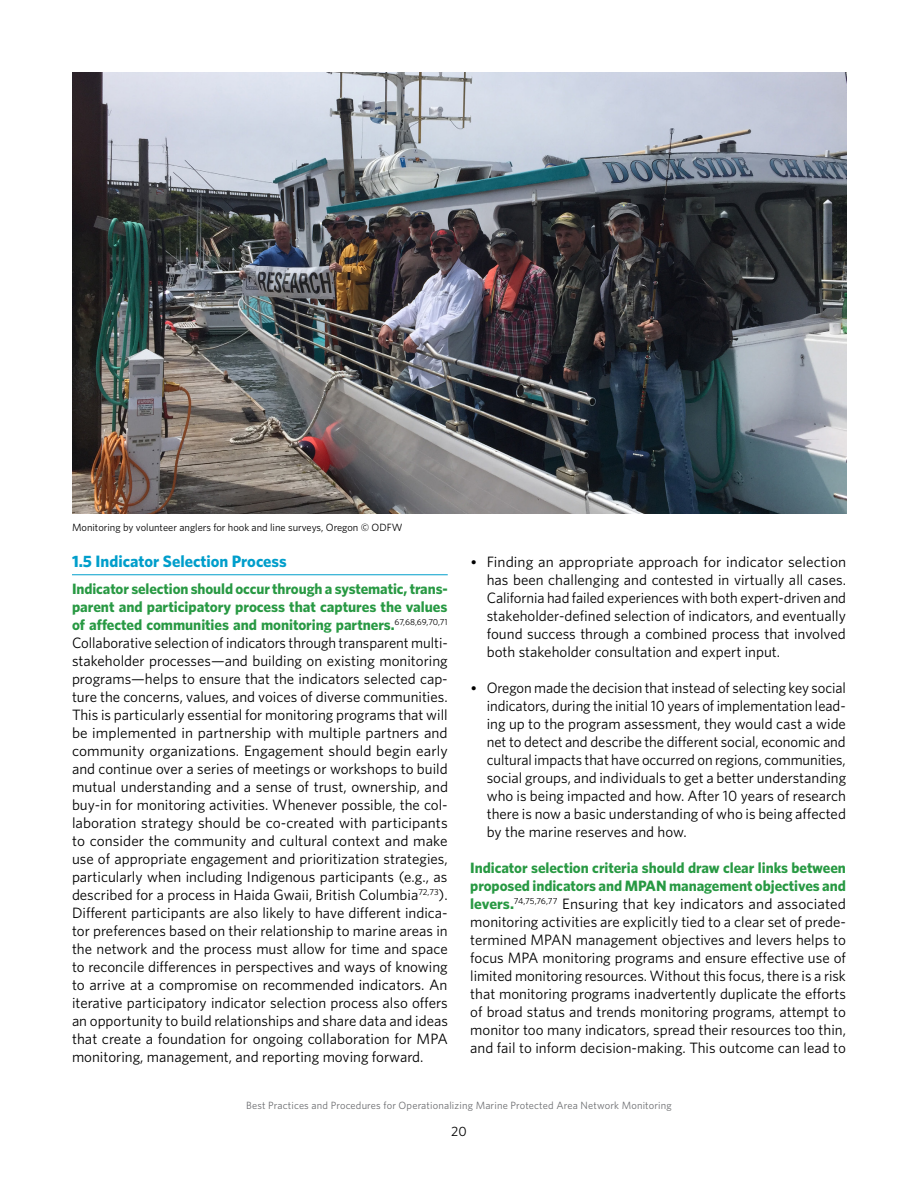
<style>
.page{position:relative;width:918px;height:1188px;background:#fff}
.page>*{position:absolute;margin:0;border:0;box-sizing:border-box;transform-origin:0 0}
.t1{font:700 16.5px "Whitney";color:#009ecb}
.t2{font:15px/18px "Whitney";color:#000;text-align:justify}
.t3{font:13.5px "Whitney";color:#000}
.t4{font:10.5px "Whitney";letter-spacing:.015em;color:#6d6e71}
.t5{font:10.5px "Whitney";color:#000}
.s1{font-weight:700;color:#289943}
.s2{font-family:"Chronicle Text G2"}
</style>
<div class="page">
<hr style="left:72px;top:574px;width:376px;height:1px;background:#009ecb">
<img style="left:72px;top:72px;width:774px;height:442px">
<p class="t5" style="left:72px;top:520px;width:332px">Monitoring by volunteer anglers for hook and line surveys, Oregon © ODFW</p>
<p class="t1" style="left:72px;top:550px;width:216px">1.5 Indicator Selection Process</p>
<p class="t2" style="left:72px;top:579px;width:378px"><span class="s1">Indicator selection should occur through a systematic, trans&shy;parent and participatory process that captures the values of affected communities and monitoring partners.</span><sup>67,68,69,70,71<br></sup>Collaborative selection of indicators through transparent multi&shy;stakeholder processes—and building on existing monitoring programs—helps to ensure that the indicators selected cap&shy;ture the concerns, values, and voices of diverse communities.<br>This is particularly essential for monitoring programs that will be implemented in partnership with multiple partners and community organizations. Engagement should begin early and continue over a series of meetings or workshops to build mutual understanding and a sense of trust, ownership, and buy-in for monitoring activities. Whenever possible, the col&shy;laboration strategy should be co-created with participants to consider the community and cultural context and make use of appropriate engagement and prioritization strategies, particularly when including Indigenous participants (e.g., as described for a process in Haida Gwaii, British Columbia<sup>72,73</sup>).<br>Different participants are also likely to have different indica&shy;tor preferences based on their relationship to marine areas in the network and the process must allow for time and space to reconcile differences in perspectives and ways of knowing to arrive at a compromise on recommended indicators. An iterative participatory indicator selection process also offers an opportunity to build relationships and share data and ideas that create a foundation for ongoing collaboration for MPA monitoring, management, and reporting moving forward.</p>
<p class="t2" style="left:487px;top:552px;width:361px;text-indent:-16px"><span class="s2">•</span> Finding an appropriate approach for indicator selection has been challenging and contested in virtually all cases.<br>California had failed experiences with both expert-driven and stakeholder-defined selection of indicators, and eventually found success through a combined process that involved both stakeholder consultation and expert input.</p>
<p class="t2" style="left:487px;top:678px;width:361px;text-indent:-16px"><span class="s2">•</span> Oregon made the decision that instead of selecting key social indicators, during the initial 10 years of implementation lead&shy;ing up to the program assessment, they would cast a wide net to detect and describe the different social, economic and cultural impacts that have occurred on regions, communities, social groups, and individuals to get a better understanding who is being impacted and how. After 10 years of research there is now a basic understanding of who is being affected by the marine reserves and how.</p>
<p class="t2" style="left:470px;top:858px;width:377px"><span class="s1">Indicator selection criteria should draw clear links between proposed indicators and MPAN management objectives and levers.</span><sup>74,75,76,77</sup> Ensuring that key indicators and associated monitoring activities are explicitly tied to a clear set of prede&shy;termined MPAN management objectives and levers helps to focus MPA monitoring programs and ensure effective use of limited monitoring resources. Without this focus, there is a risk that monitoring programs inadvertently duplicate the efforts of broad status and trends monitoring programs, attempt to monitor too many indicators, spread their resources too thin, and fail to inform decision-making. This outcome can lead to</p>
<p class="t4" style="left:246px;top:1099px;width:427px">Best Practices and Procedures for Operationalizing Marine Protected Area Network Monitoring</p>
<p class="t3" style="left:451px;top:1123px;width:17px">20</p>
</div>
